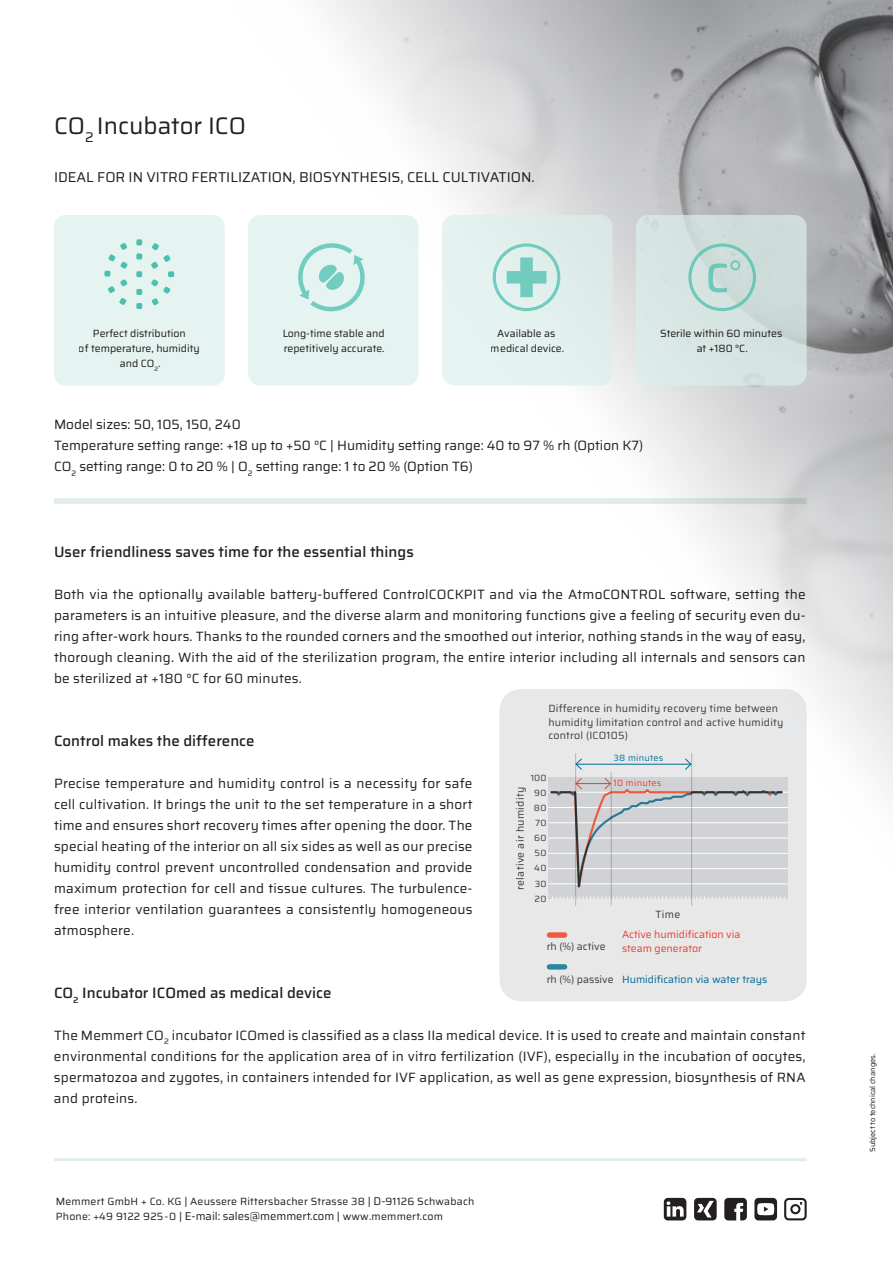
<style>
.page{position:relative;width:893px;height:1263px;background:#fff}
.page>*{position:absolute;margin:0;border:0;box-sizing:border-box;transform-origin:0 0}
.t1{font:24px "Saira";color:#231f20}
.t2{font:500 15px "Saira";color:#231f20}
.t3{font:14.25px "Saira";color:#231f20}
.t4{font:13.5px/21px "Saira";letter-spacing:.01em;color:#231f20;text-align:justify}
.t5{font:10.5px/15px "Saira";color:#231f20;text-align:center}
.t6{font:10.5px/15px "Saira";letter-spacing:.02em;color:#231f20}
.t7{font:10.5px/13.5px "Saira";letter-spacing:.02em;color:#3e3e3f}
.t8{font:10.5px/13.5px "Saira";color:#ef3e2e}
.t9{font:10.5px "Saira";color:#006d93}
.t10{font:10.5px "Saira";color:#3e3e3f}
.t11{font:9px/15.1px "Saira";letter-spacing:.03em;color:#3e3e3f;text-align:center}
.t12{font:9px "Saira";letter-spacing:.03em;color:#ef3e2e}
.t13{font:9px "Saira";letter-spacing:.03em;color:#00799e}
.t14{font:7.5px "Saira";letter-spacing:-.005em;color:#231f20}
.s1{font-size:11.25px}
</style>
<div class="page">
<img style="left:321px;top:0;width:572px;height:895px">
<svg style="left:54px;top:215px;width:753px;height:171px;background:#e2eeec"></svg>
<svg style="left:104px;top:239px;width:70px;height:70px;background:#d1ece8"></svg>
<div style="left:54px;top:498px;width:753px;height:6px;background:#e2eee7"></div>
<hr style="left:54px;top:1158px;width:753px;height:3px;background:#e2eee7">
<svg style="left:688px;top:243px;width:68px;height:68px;background:#bcd9d5"></svg>
<svg style="left:493px;top:243px;width:67px;height:68px;background:#bde4dd"></svg>
<svg style="left:297px;top:242px;width:69px;height:71px;background:#c7e8e3"></svg>
<div style="left:500px;top:689px;width:307px;height:312px;background:#e8e8e9;border-radius:21px"></div>
<hr style="left:548px;top:868px;width:240px;height:1px;background:#fff">
<hr style="left:548px;top:853px;width:240px;height:1px;background:#fff">
<hr style="left:548px;top:838px;width:240px;height:1px;background:#fff">
<hr style="left:548px;top:822px;width:240px;height:1px;background:#fff">
<hr style="left:548px;top:807px;width:240px;height:1px;background:#fff">
<hr style="left:548px;top:792px;width:240px;height:1px;background:#fff">
<hr style="left:548px;top:883px;width:240px;height:1px;background:#fff">
<svg style="left:549px;top:889px;width:235px;height:81px"></svg>
<div style="left:549px;top:932px;width:16px;height:6px;background:#f0593e"></div>
<div style="left:549px;top:964px;width:16px;height:5px;background:#2d86a1"></div>
<svg style="left:549px;top:777px;width:235px;height:112px;background:#cecdd0"></svg>
<hr style="left:576px;top:764px;width:115px;height:1px;background:#006d93">
<svg style="left:576px;top:758px;width:7px;height:12px"></svg>
<svg style="left:684px;top:758px;width:7px;height:12px"></svg>
<hr style="left:575px;top:753px;width:1px;height:152px;background:#3e3e3f">
<hr style="left:611px;top:772px;width:1px;height:133px;background:#3e3e3f">
<hr style="left:691px;top:753px;width:1px;height:152px;background:#3e3e3f">
<svg style="left:784px;top:1197px;width:23px;height:24px"></svg>
<svg style="left:754px;top:1198px;width:23px;height:22px"></svg>
<svg style="left:724px;top:1198px;width:23px;height:22px"></svg>
<svg style="left:694px;top:1198px;width:23px;height:22px"></svg>
<svg style="left:664px;top:1198px;width:22px;height:22px"></svg>
<h1 class="t1" style="left:54px;top:107px;width:193px">CO<sub>2</sub> Incubator ICO</h1>
<p class="t3" style="left:54px;top:166px;width:482px">IDEAL FOR IN VITRO FERTILIZATION, BIOSYNTHESIS, CELL CULTIVATION.</p>
<p class="t5" style="left:79px;top:326px;width:123px">Perfect distribution<br>of temperature, humidity and CO<sub>2</sub>.</p>
<p class="t5" style="left:282px;top:326px;width:104px;text-align:left">Long-time stable and repetitively accurate.</p>
<p class="t5" style="left:491px;top:326px;width:75px">Available as medical device.</p>
<p class="t5" style="left:660px;top:326px;width:124px">Sterile within 60 minutes at +180 °C.</p>
<p class="t4" style="left:54px;top:414px;width:591px;text-align:left">Model sizes: 50, 105, 150, 240<br>Temperature setting range: +18 up to +50 °C | Humidity setting range: 40 to 97 % rh (Option K7)<br>CO<sub>2</sub> setting range: 0 to 20 % | O<sub>2</sub> setting range: 1 to 20 % (Option T6)</p>
<p class="t2" style="left:54px;top:540px;width:361px">User friendliness saves time for the essential things</p>
<p class="t4" style="left:54px;top:583px;width:753px">Both via the optionally available battery-buffered ControlCOCKPIT and via the AtmoCONTROL software, setting the parameters is an intuitive pleasure, and the diverse alarm and monitoring functions give a feeling of security even du&shy;ring after-work hours. Thanks to the rounded corners and the smoothed out interior, nothing stands in the way of easy, thorough cleaning. With the aid of the sterilization program, the entire interior including all internals and sensors can be sterilized at +180 °C for 60 minutes.</p>
<p class="t7" style="left:548px;top:701px;width:237px">Difference in humidity recovery time between humidity limitation control and active humidity control (ICO105)</p>
<p class="t2" style="left:54px;top:729px;width:202px">Control makes the difference</p>
<p class="t4" style="left:54px;top:772px;width:420px">Precise temperature and humidity control is a necessity for safe cell cultivation. It brings the unit to the set temperature in a short time and ensures short recovery times after opening the door. The special heating of the interior on all six sides as well as our precise humidity control prevent uncontrolled condensation and provide maximum protection for cell and tissue cultures. The turbulence&shy;free interior ventilation guarantees a consistently homogeneous atmosphere.</p>
<p class="t13" style="left:613px;top:751px;width:51px">38 minutes</p>
<p class="t11" style="left:531px;top:770px;width:17px">100<br>90<br>80<br>70<br>60<br>50<br>40<br>30<br>20</p>
<p class="t12" style="left:613px;top:776px;width:49px">10 minutes</p>
<p class="t7" style="left:513px;top:890px;width:105px;rotate:-90deg">relative air humidity</p>
<p class="t7" style="left:655px;top:907px;width:26px">Time</p>
<p class="t8" style="left:622px;top:928px;width:120px">Active humidification via steam generator</p>
<p class="t9" style="left:622px;top:972px;width:147px">Humidification via water trays</p>
<p class="t10" style="left:547px;top:939px;width:60px">rh (%) active</p>
<p class="t10" style="left:547px;top:972px;width:68px">rh (%) passive</p>
<p class="t2" style="left:54px;top:981px;width:279px">CO<sub>2</sub> Incubator ICOmed as medical device</p>
<p class="t4" style="left:54px;top:1024px;width:753px">The Memmert CO<sub>2</sub> incubator ICOmed is classified as a class IIa medical device. It is used to create and maintain constant environmental conditions for the application area of in vitro fertilization (IVF), especially in the incubation of oocytes, spermatozoa and zygotes, in containers intended for IVF application, as well as gene expression, biosynthesis of RNA and proteins.</p>
<p class="t6" style="left:56px;top:1194px;width:420px">Memmert GmbH + Co. KG <span class="s1">|</span> Aeussere Rittersbacher Strasse 38 <span class="s1">| D-</span>91126 Schwabach<br>Phone: +49 9122 925-0 <span class="s1">| E-mail: sales@memmert.com |</span> www.memmert.com</p>
<p class="t14" style="left:867px;top:1152px;width:100px;rotate:-90deg">Subject to technical changes.</p>
</div>
